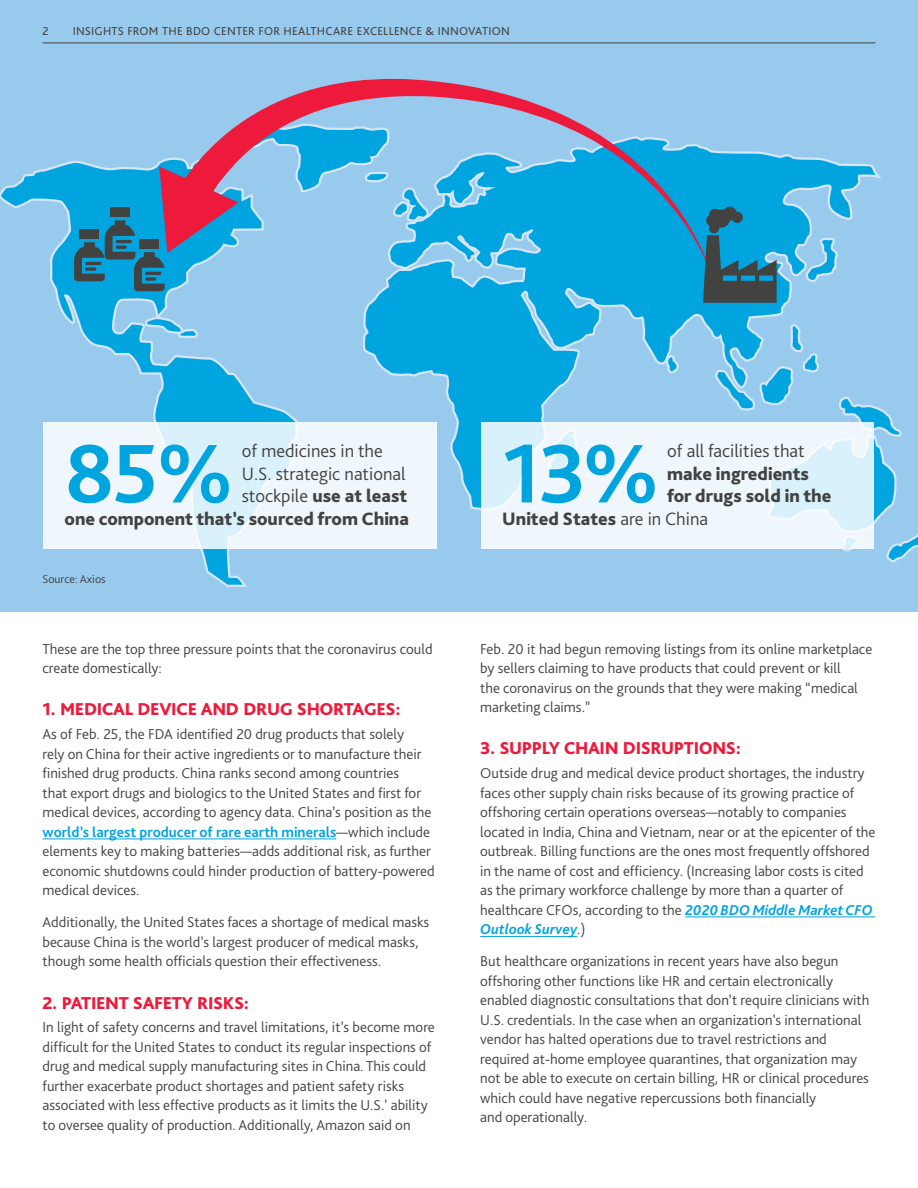
<style>
.page{position:relative;width:918px;height:1188px;background:#fff}
.page>*{position:absolute;margin:0;border:0;box-sizing:border-box;transform-origin:0 0}
.t1{font:700 87px "Bliss Pro";color:#00a4df}
.t2{font:800 18.75px/22.5px "Bliss Pro";color:#424241}
.t3{font:300 18.75px "Bliss Pro";color:#424241}
.t4{font:800 18px "Bliss Pro";letter-spacing:-.02em;color:#ed1a3b}
.t5{font:300 15px/19.5px "Bliss Pro";color:#424241}
.t6{font:12px "Bliss Pro";letter-spacing:.02em;color:#424241}
.t7{font:300 12px "Bliss Pro";color:#424241}
.s1{font-weight:300}
.s2{font-weight:700;color:#00a4df}
.s3{font-weight:700;font-style:italic;color:#00a4df}
</style>
<div class="page">
<div style="left:0;top:0;width:918px;height:611px;background:#98caed"></div>
<svg style="left:0;top:160px;width:300px;height:427px"></svg>
<svg style="left:143px;top:315px;width:56px;height:25px"></svg>
<svg style="left:360px;top:42px;width:521px;height:468px"></svg>
<svg style="left:665px;top:354px;width:15px;height:68px"></svg>
<svg style="left:713px;top:322px;width:205px;height:241px"></svg>
<svg style="left:804px;top:113px;width:35px;height:190px"></svg>
<hr style="left:43px;top:839px;width:293px;height:1px;background:#00a4df">
<hr style="left:685px;top:917px;width:190px;height:1px;background:#00a4df">
<hr style="left:480px;top:936px;width:97px;height:1px;background:#00a4df">
<svg style="left:481px;top:422px;width:392px;height:126px;fill:#eff6fc"></svg>
<div style="left:110px;top:208px;width:20px;height:9px;background:#424241"></div>
<svg style="left:43px;top:422px;width:394px;height:126px;fill:#eff6fc"></svg>
<svg style="left:74px;top:220px;width:91px;height:71px"></svg>
<hr style="left:145px;top:272px;width:16px;height:3px;background:#424241;border-radius:2px">
<svg style="left:145px;top:277px;width:11px;height:4px"></svg>
<svg style="left:159px;top:79px;width:556px;height:205px"></svg>
<svg style="left:703px;top:207px;width:74px;height:96px"></svg>
<hr style="left:43px;top:43px;width:832px;height:1px;background:#424241">
<p class="t6" style="left:43px;top:24px;width:8px">2</p>
<p class="t6" style="left:73px;top:24px;width:439px">INSIGHTS FROM THE BDO CENTER FOR HEALTHCARE EXCELLENCE &amp; INNOVATION</p>
<p class="t3" style="left:242px;top:440px;width:143px">of medicines in the</p>
<p class="t3" style="left:242px;top:462px;width:165px">U.S. strategic national</p>
<p class="t2" style="left:242px;top:484px;width:167px"><span class="s1">stockpile</span> use at least</p>
<p class="t2" style="left:65px;top:507px;width:346px">one component that’s sourced from China</p>
<h1 class="t1" style="left:65px;top:420px;width:171px">85%</h1>
<p class="t7" style="left:43px;top:571px;width:65px">Source: Axios</p>
<p class="t5" style="left:43px;top:639px;width:392px">These are the top three pressure points that the coronavirus could create domestically:</p>
<p class="t4" style="left:43px;top:698px;width:360px">1. MEDICAL DEVICE AND DRUG SHORTAGES:</p>
<p class="t5" style="left:43px;top:724px;width:394px">As of Feb. 25, the FDA identified 20 drug products that solely<br>rely on China for their active ingredients or to manufacture their finished drug products. China ranks second among countries<br>that export drugs and biologics to the United States and first for medical devices, according to agency data. China’s position as the <span class="s2">world’s largest producer of rare earth minerals</span>—which include elements key to making batteries—adds additional risk, as further economic shutdowns could hinder production of battery-powered medical devices.</p>
<p class="t5" style="left:43px;top:912px;width:388px">Additionally, the United States faces a shortage of medical masks because China is the world’s largest producer of medical masks, though some health officials question their effectiveness.</p>
<p class="t4" style="left:43px;top:992px;width:208px">2. PATIENT SAFETY RISKS:</p>
<p class="t5" style="left:43px;top:1017px;width:394px">In light of safety concerns and travel limitations, it’s become more difficult for the United States to conduct its regular inspections of drug and medical supply manufacturing sites in China. This could further exacerbate product shortages and patient safety risks associated with less effective products as it limits the U.S.’ ability to oversee quality of production. Additionally, Amazon said on</p>
<h1 class="t1" style="left:502px;top:420px;width:159px">13%</h1>
<p class="t3" style="left:667px;top:440px;width:139px">of all facilities that</p>
<p class="t2" style="left:667px;top:462px;width:166px">make ingredients for drugs sold in the</p>
<p class="t2" style="left:502px;top:507px;width:207px">United States <span class="s1">are in China</span></p>
<p class="t5" style="left:480px;top:639px;width:394px">Feb. 20 it had begun removing listings from its online marketplace by sellers claiming to have products that could prevent or kill<br>the coronavirus on the grounds that they were making “medical marketing claims.”</p>
<p class="t4" style="left:480px;top:737px;width:262px">3. SUPPLY CHAIN DISRUPTIONS:</p>
<p class="t5" style="left:480px;top:763px;width:397px">Outside drug and medical device product shortages, the industry faces other supply chain risks because of its growing practice of offshoring certain operations overseas—notably to companies located in India, China and Vietnam, near or at the epicenter of the outbreak. Billing functions are the ones most frequently offshored in the name of cost and efficiency. (Increasing labor costs is cited as the primary workforce challenge by more than a quarter of healthcare CFOs, according to the <span class="s3">2020 BDO Middle Market CFO Outlook Survey</span>.)</p>
<p class="t5" style="left:480px;top:951px;width:391px">But healthcare organizations in recent years have also begun offshoring other functions like HR and certain electronically enabled diagnostic consultations that don’t require clinicians with U.S. credentials. In the case when an organization’s international vendor has halted operations due to travel restrictions and required at-home employee quarantines, that organization may not be able to execute on certain billing, HR or clinical procedures which could have negative repercussions both financially<br>and operationally.</p>
</div>
